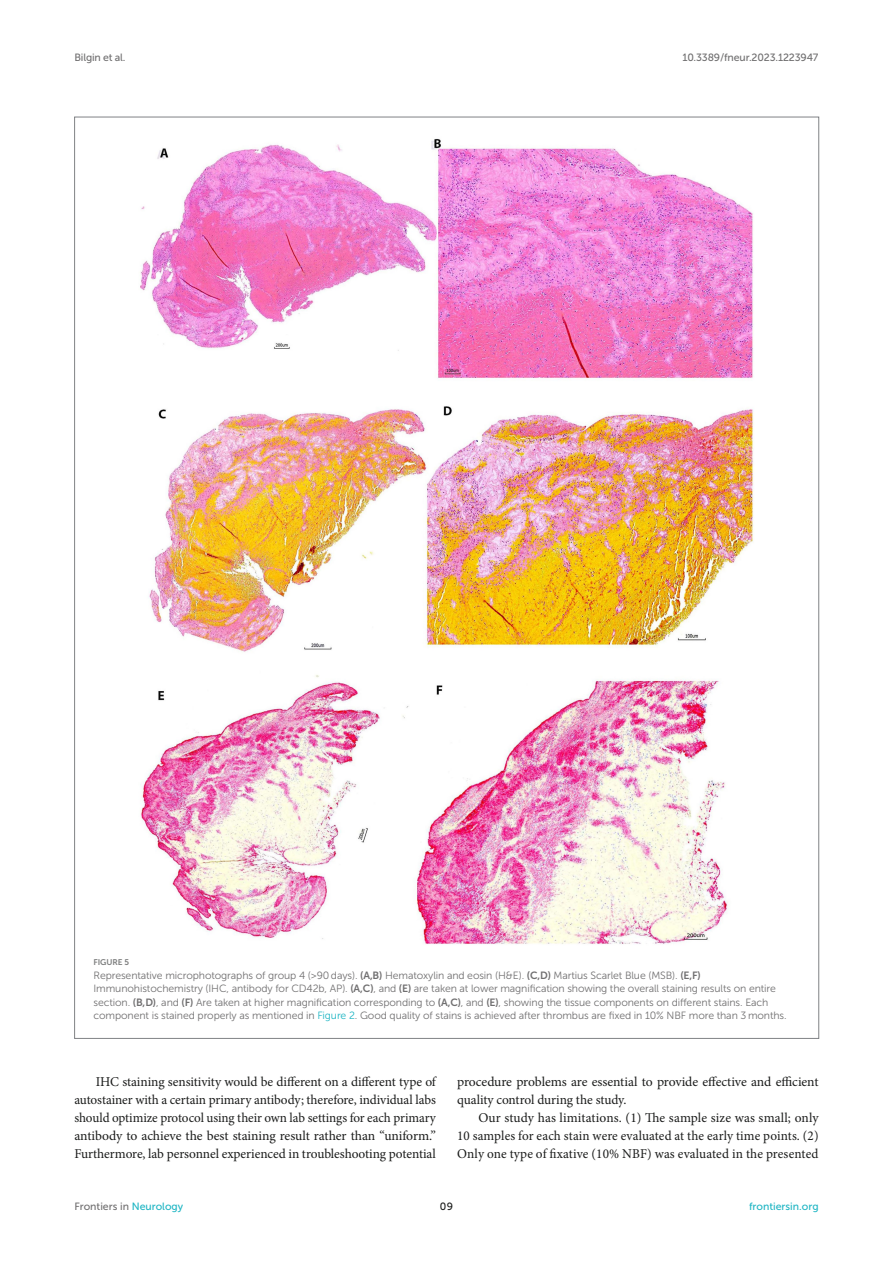
<style>
.page{position:relative;width:893px;height:1263px;background:#fff}
.page>*{position:absolute;margin:0;border:0;box-sizing:border-box;transform-origin:0 0}
.TEXT{font:13.5px/18px "Minion Pro";letter-spacing:-.005em;color:#1b1c1b;text-align:justify}
.FIG_LEG{font:10.5px/13.5px "Museo Sans 300";letter-spacing:-.01em;color:#706f70}
.t1{font:10.5px "Museo Sans 500";letter-spacing:-.015em;color:#706f70}
.t2{font:10.5px "Museo Sans 500";color:#1db5c3}
.t3{font:10.5px "Museo Sans 500";color:#1b1c1b}
.FIG_HD{font:8.25px "Museo Sans 700";letter-spacing:-.01em;color:#7e7f7f}
.s1{font-family:"Museo Sans 700"}
.s2{color:#1db5c3}
</style>
<div class="page">
<img style="left:140px;top:139px;width:614px;height:805px">
<p class="t1" style="left:74px;top:51px;width:53px">Bilgin et al.</p>
<p class="t1" style="left:682px;top:51px;width:138px">10.3389/fneur.2023.1223947</p>
<p class="FIG_HD" style="left:94px;top:958px;width:37px">FIGURE 5</p>
<p class="FIG_LEG" style="left:94px;top:969px;width:695px">Representative microphotographs of group 4 (&gt;90 days). <span class="s1">(A,B)</span> Hematoxylin and eosin (H&amp;E). <span class="s1">(C,D)</span> Martius Scarlet Blue (MSB). <span class="s1">(E,F)<br></span>Immunohistochemistry (IHC, antibody for CD42b, AP). <span class="s1">(A,C)</span>, and <span class="s1">(E)</span> are taken at lower magnification showing the overall staining results on entire section. <span class="s1">(B,D)</span>, and <span class="s1">(F)</span> Are taken at higher magnification corresponding to <span class="s1">(A,C)</span>, and <span class="s1">(E)</span>, showing the tissue components on different stains. Each component is stained properly as mentioned in <span class="s2">Figure 2</span>. Good quality of stains is achieved after thrombus are fixed in 10% NBF more than 3 months.</p>
<p class="TEXT" style="left:74px;top:1073px;width:363px;text-indent:21px">IHC staining sensitivity would be different on a different type of autostainer with a certain primary antibody; therefore, individual labs should optimize protocol using their own lab settings for each primary antibody to achieve the best staining result rather than “uniform.” Furthermore, lab personnel experienced in troubleshooting potential</p>
<p class="TEXT" style="left:457px;top:1073px;width:363px">procedure problems are essential to provide effective and efficient quality control during the study.</p>
<p class="TEXT" style="left:457px;top:1109px;width:363px;text-indent:21px">Our study has limitations. (1) The sample size was small; only 10 samples for each stain were evaluated at the early time points. (2)<br>Only one type of fixative (10% NBF) was evaluated in the presented</p>
<p class="t1" style="left:74px;top:1200px;width:110px">Frontiers in <span class="s2">Neurology</span></p>
<p class="t3" style="left:440px;top:1200px;width:15px">09</p>
<p class="t2" style="left:749px;top:1200px;width:71px">frontiersin.org</p>
</div>
